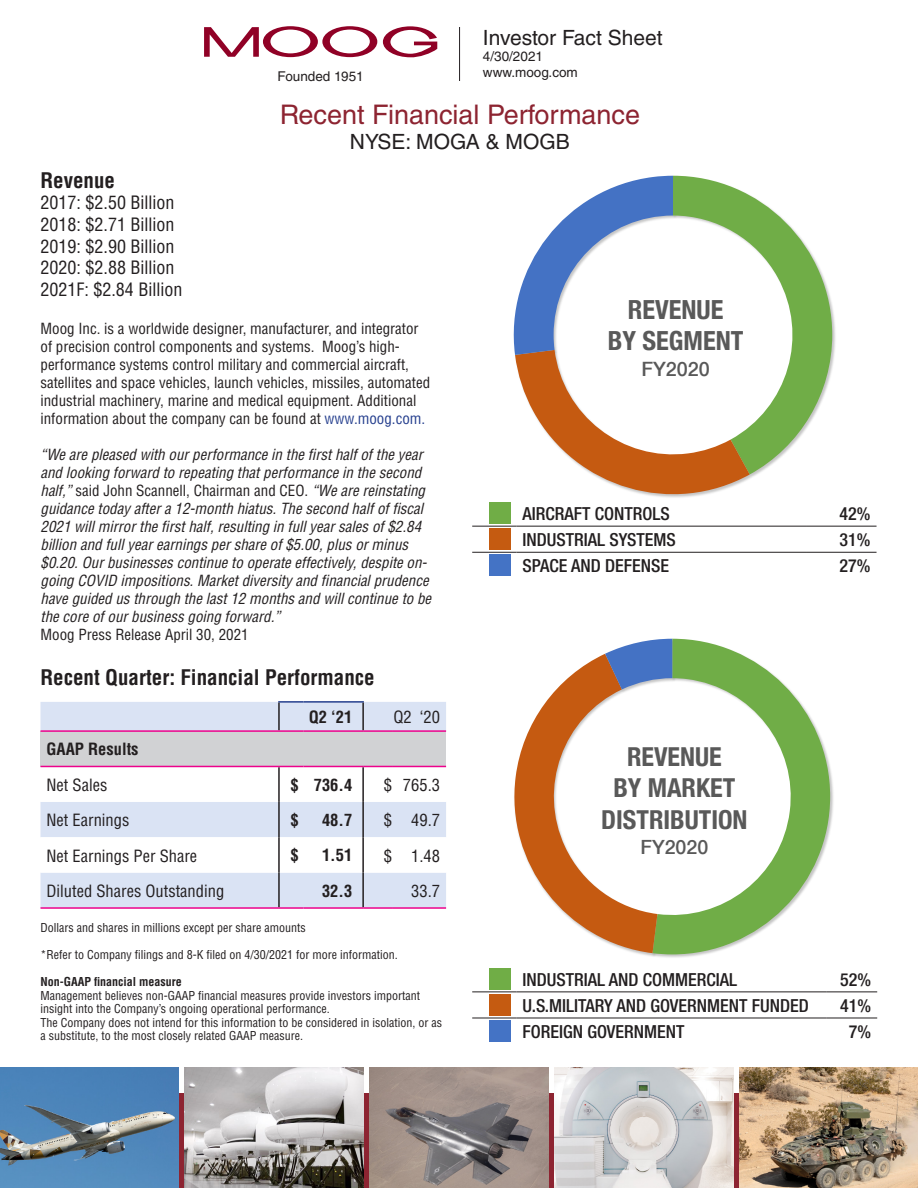
<style>
.page{position:relative;width:918px;height:1188px;background:#fff}
.page>*{position:absolute;margin:0;border:0;box-sizing:border-box;transform-origin:0 0}
.t1{font:27px "Helvetica LT Std";color:#8d2431}
.t2{font:700 condensed 26.4px/31.2px "Helvetica Neue";color:#595959;text-align:center}
.t3{font:700 condensed 26.1px/31.3px "Helvetica Neue";color:#595959;text-align:center}
.t4{font:700 condensed 21px "Helvetica";color:#231f20}
.t5{font:21px "Helvetica LT Std";color:#231f20}
.t6{font:500 19.8px "Helvetica Neue";color:#595959}
.t7{font:500 19.65px "Helvetica Neue";color:#595959}
.t8{font:500 condensed 18px "Helvetica Neue";color:#231f20}
.t9{font:condensed 18px "Helvetica";color:#231f20}
.t10{font:condensed 16.5px "Helvetica";color:#231f20}
.t11{font:700 condensed 16.5px "Helvetica";color:#231f20}
.t12{font:italic condensed 15px/18px "Helvetica";color:#231f20}
.t13{font:condensed 15px/18px "Helvetica";color:#231f20}
.t14{font:13.5px "Helvetica LT Std";color:#231f20}
.t15{font:condensed 12px "Helvetica";color:#231f20}
.t16{font:700 condensed 12px "Helvetica";color:#231f20}
.s1{color:#253f8e}
.s2{font-style:normal}
</style>
<div class="page">
<svg style="left:204px;top:26px;width:173px;height:31px"></svg>
<svg style="left:383px;top:26px;width:54px;height:31px"></svg>
<hr style="left:459px;top:27px;width:1px;height:54px;background:#241f21">
<svg style="left:178px;top:1094px;width:562px;height:94px;background:#964a53"></svg>
<svg style="left:750px;top:195px;width:82px;height:279px"></svg>
<svg style="left:513px;top:176px;width:237px;height:322px"></svg>
<img style="left:663px;top:638px;width:171px;height:320px">
<svg style="left:653px;top:639px;width:177px;height:315px"></svg>
<svg style="left:514px;top:654px;width:143px;height:299px"></svg>
<svg style="left:605px;top:639px;width:67px;height:50px;background:#728abe"></svg>
<img style="left:0;top:1068px;width:178px;height:120px">
<img style="left:185px;top:1068px;width:178px;height:120px">
<img style="left:370px;top:1068px;width:178px;height:120px">
<img style="left:555px;top:1068px;width:178px;height:120px">
<img style="left:740px;top:1068px;width:178px;height:120px">
<div style="left:40px;top:702px;width:406px;height:205px;background:#dae3f4"></div>
<div style="left:40px;top:731px;width:406px;height:35px;background:#d1d2d4"></div>
<hr style="left:278px;top:701px;width:25px;height:2px;background:#253f8e">
<hr style="left:303px;top:701px;width:61px;height:2px;background:#253f8e">
<hr style="left:278px;top:703px;width:2px;height:27px;background:#231f20">
<hr style="left:362px;top:703px;width:2px;height:27px;background:#231f20">
<hr style="left:278px;top:873px;width:2px;height:34px;background:#231f20">
<hr style="left:362px;top:873px;width:2px;height:34px;background:#231f20">
<hr style="left:40px;top:730px;width:239px;height:2px;background:#ed028c">
<hr style="left:279px;top:730px;width:24px;height:2px;background:#ed028c">
<hr style="left:303px;top:730px;width:60px;height:2px;background:#ed028c">
<hr style="left:363px;top:730px;width:29px;height:2px;background:#ed028c">
<hr style="left:392px;top:730px;width:54px;height:2px;background:#ed028c">
<svg style="left:40px;top:766px;width:406px;height:107px"></svg>
<hr style="left:392px;top:766px;width:54px;height:1px;background:#ed028c">
<hr style="left:40px;top:907px;width:239px;height:2px;background:#ed028c">
<hr style="left:279px;top:907px;width:24px;height:2px;background:#ed028c">
<hr style="left:303px;top:907px;width:60px;height:2px;background:#ed028c">
<hr style="left:363px;top:907px;width:29px;height:2px;background:#ed028c">
<hr style="left:392px;top:907px;width:54px;height:2px;background:#ed028c">
<hr style="left:472px;top:526px;width:45px;height:1px;background:#231f20">
<hr style="left:517px;top:526px;width:289px;height:1px;background:#231f20">
<hr style="left:806px;top:526px;width:71px;height:1px;background:#231f20">
<hr style="left:472px;top:552px;width:45px;height:1px;background:#231f20">
<hr style="left:517px;top:552px;width:289px;height:1px;background:#231f20">
<hr style="left:806px;top:552px;width:71px;height:1px;background:#231f20">
<div style="left:489px;top:502px;width:22px;height:22px;background:#70ad46"></div>
<div style="left:489px;top:528px;width:22px;height:22px;background:#c55b11"></div>
<div style="left:489px;top:554px;width:22px;height:22px;background:#4473c5"></div>
<hr style="left:472px;top:992px;width:45px;height:1px;background:#231f20">
<hr style="left:517px;top:992px;width:309px;height:1px;background:#231f20">
<hr style="left:826px;top:992px;width:51px;height:1px;background:#231f20">
<hr style="left:472px;top:1018px;width:45px;height:1px;background:#231f20">
<hr style="left:517px;top:1018px;width:309px;height:1px;background:#231f20">
<hr style="left:826px;top:1018px;width:51px;height:1px;background:#231f20">
<div style="left:489px;top:968px;width:22px;height:22px;background:#70ad46"></div>
<div style="left:489px;top:994px;width:22px;height:22px;background:#c55b11"></div>
<div style="left:489px;top:1020px;width:22px;height:22px;background:#4473c5"></div>
<h3 class="t5" style="left:483px;top:26px;width:181px">Investor Fact Sheet</h3>
<p class="t14" style="left:483px;top:49px;width:62px">4/30/2021</p>
<p class="t14" style="left:278px;top:68px;width:88px">Founded 1951</p>
<p class="t14" style="left:483px;top:65px;width:96px">www.moog.com</p>
<p class="t4" style="left:40px;top:167px;width:76px">Revenue</p>
<p class="t9" style="left:40px;top:192px;width:135px">2017: $2.50 Billion</p>
<p class="t9" style="left:40px;top:213px;width:135px">2018: $2.71 Billion</p>
<p class="t9" style="left:40px;top:235px;width:135px">2019: $2.90 Billion</p>
<p class="t9" style="left:40px;top:256px;width:135px">2020: $2.88 Billion</p>
<p class="t9" style="left:40px;top:278px;width:143px">2021F: $2.84 Billion</p>
<p class="t1" style="left:280px;top:99px;width:362px">Recent Financial Performance</p>
<p class="t5" style="left:350px;top:129px;width:221px">NYSE: MOGA &amp; MOGB</p>
<p class="t13" style="left:40px;top:319px;width:391px">Moog Inc. is a worldwide designer, manufacturer, and integrator of precision control components and systems. Moog’s high&shy;performance systems control military and commercial aircraft, satellites and space vehicles, launch vehicles, missiles, automated industrial machinery, marine and medical equipment. Additional information about the company can be found at <span class="s1">www.moog.com.</span></p>
<p class="t12" style="left:40px;top:445px;width:392px">“We are pleased with our performance in the first half of the year and looking forward to repeating that performance in the second half,” <span class="s2">said John Scannell, Chairman and CEO.</span> “We are reinstating guidance today after a 12-month hiatus. The second half of fiscal 2021 will mirror the first half, resulting in full year sales of $2.84 billion and full year earnings per share of $5.00, plus or minus $0.20. Our businesses continue to operate effectively, despite on&shy;going COVID impositions. Market diversity and financial prudence have guided us through the last 12 months and will continue to be the core of our business going forward.”<br><span class="s2">Moog Press Release April 30, 2021</span></p>
<p class="t4" style="left:40px;top:664px;width:336px">Recent Quarter: Financial Performance</p>
<p class="t11" style="left:309px;top:707px;width:45px">Q2 ‘21</p>
<p class="t10" style="left:393px;top:707px;width:48px">Q2 ‘20</p>
<p class="t11" style="left:46px;top:739px;width:94px">GAAP Results</p>
<p class="t10" style="left:46px;top:775px;width:62px">Net Sales</p>
<p class="t11" style="left:290px;top:775px;width:10px">$</p>
<p class="t11" style="left:314px;top:775px;width:40px">736.4</p>
<p class="t10" style="left:384px;top:775px;width:10px">$</p>
<p class="t10" style="left:403px;top:775px;width:39px">765.3</p>
<p class="t10" style="left:46px;top:810px;width:84px">Net Earnings</p>
<p class="t11" style="left:290px;top:810px;width:10px">$</p>
<p class="t11" style="left:322px;top:810px;width:32px">48.7</p>
<p class="t10" style="left:384px;top:810px;width:10px">$</p>
<p class="t10" style="left:411px;top:810px;width:30px">49.7</p>
<p class="t10" style="left:46px;top:845px;width:152px">Net Earnings Per Share</p>
<p class="t11" style="left:290px;top:845px;width:10px">$</p>
<p class="t11" style="left:322px;top:845px;width:32px">1.51</p>
<p class="t10" style="left:384px;top:845px;width:10px">$</p>
<p class="t10" style="left:411px;top:845px;width:30px">1.48</p>
<p class="t10" style="left:46px;top:881px;width:179px">Diluted Shares Outstanding</p>
<p class="t11" style="left:322px;top:881px;width:32px">32.3</p>
<p class="t10" style="left:411px;top:881px;width:30px">33.7</p>
<p class="t15" style="left:40px;top:921px;width:267px">Dollars and shares in millions except per share amounts</p>
<p class="t15" style="left:40px;top:948px;width:359px">*Refer to Company filings and 8-K filed on 4/30/2021 for more information.</p>
<p class="t16" style="left:40px;top:975px;width:143px">Non-GAAP financial measure</p>
<p class="t15" style="left:40px;top:988px;width:381px">Management believes non-GAAP financial measures provide investors important</p>
<p class="t15" style="left:40px;top:1002px;width:291px">insight into the Company’s ongoing operational performance.</p>
<p class="t15" style="left:40px;top:1015px;width:403px">The Company does not intend for this information to be considered in isolation, or as</p>
<p class="t15" style="left:40px;top:1029px;width:264px">a substitute, to the most closely related GAAP measure.</p>
<p class="t2" style="left:608px;top:294px;width:137px">REVENUE<br>BY SEGMENT</p>
<p class="t6" style="left:641px;top:357px;width:70px">FY2020</p>
<p class="t8" style="left:523px;top:503px;width:149px">AIRCRAFT CONTROLS</p>
<p class="t8" style="left:840px;top:503px;width:32px">42%</p>
<p class="t8" style="left:523px;top:529px;width:155px">INDUSTRIAL SYSTEMS</p>
<p class="t8" style="left:840px;top:529px;width:32px">31%</p>
<p class="t8" style="left:523px;top:555px;width:148px">SPACE AND DEFENSE</p>
<p class="t8" style="left:840px;top:555px;width:32px">27%</p>
<p class="t3" style="left:601px;top:741px;width:148px">REVENUE<br>BY MARKET<br>DISTRIBUTION</p>
<p class="t7" style="left:640px;top:836px;width:69px">FY2020</p>
<p class="t8" style="left:523px;top:969px;width:216px">INDUSTRIAL AND COMMERCIAL</p>
<p class="t8" style="left:840px;top:969px;width:32px">52%</p>
<p class="t8" style="left:523px;top:995px;width:288px">U.S.MILITARY AND GOVERNMENT FUNDED</p>
<p class="t8" style="left:840px;top:995px;width:32px">41%</p>
<p class="t8" style="left:523px;top:1021px;width:163px">FOREIGN GOVERNMENT</p>
<p class="t8" style="left:849px;top:1021px;width:24px">7%</p>
</div>
